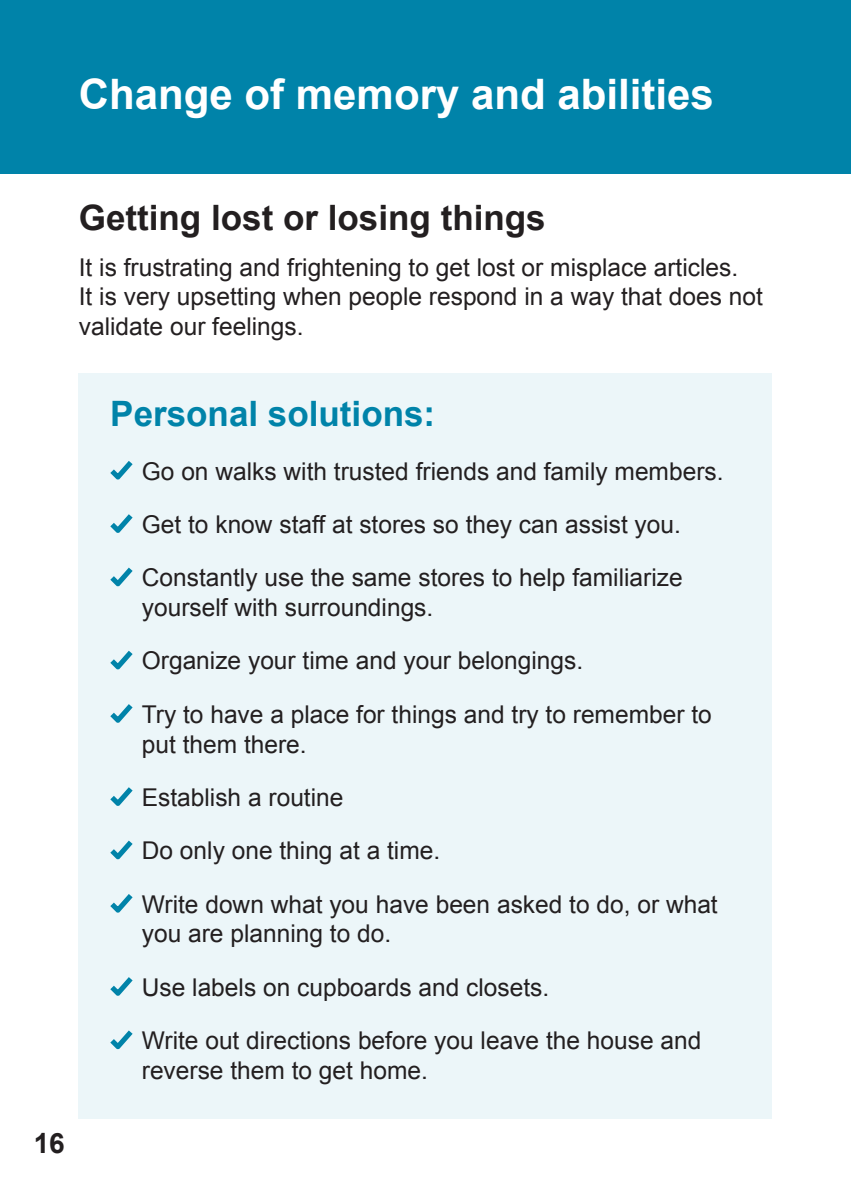
<style>
.page{position:relative;width:851px;height:1197px;background:#fff}
.page>*{position:absolute;margin:0;border:0;box-sizing:border-box;transform-origin:0 0}
.t1{font:700 42px "Arial";color:#fff}
.t2{font:700 35px "Arial";color:#231f20}
.t3{font:700 35px "Arial";color:#0083a9}
.t4{font:700 28px "Arial";color:#231f20}
.t5{font:24.5px/53.4px "Arial";color:#231f20}
</style>
<div class="page">
<hr style="left:850px;top:0;width:1px;height:173px;background:#0083a9">
<div style="left:79px;top:373px;width:693px;height:745px;background:#ecf6f9"></div>
<div style="left:0;top:0;width:850px;height:173px;background:#0083a9"></div>
<svg style="left:110px;top:461px;width:23px;height:19px"></svg>
<svg style="left:110px;top:514px;width:23px;height:19px"></svg>
<svg style="left:110px;top:567px;width:23px;height:20px"></svg>
<svg style="left:110px;top:650px;width:23px;height:20px"></svg>
<svg style="left:110px;top:704px;width:23px;height:19px"></svg>
<svg style="left:110px;top:787px;width:23px;height:19px"></svg>
<svg style="left:110px;top:840px;width:23px;height:20px"></svg>
<svg style="left:110px;top:894px;width:23px;height:19px"></svg>
<svg style="left:110px;top:977px;width:23px;height:19px"></svg>
<svg style="left:110px;top:1030px;width:23px;height:20px"></svg>
<h1 class="t1" style="left:79px;top:79px;width:636px">Change of memory and abilities</h1>
<h2 class="t2" style="left:79px;top:205px;width:468px">Getting lost or losing things</h2>
<p class="t5" style="left:79px;top:252px;width:685px;line-height:29.8px">It is frustrating and frightening to get lost or misplace articles.<br>It is very upsetting when people respond in a way that does not validate our feelings.</p>
<p class="t4" style="left:34px;top:1133px;width:33px">16</p>
<h2 class="t3" style="left:110px;top:401px;width:326px">Personal solutions:</h2>
<p class="t5" style="left:142px;top:445px;width:583px">Go on walks with trusted friends and family members.<br>Get to know staff at stores so they can assist you.<br>Constantly use the same stores to help familiarize</p>
<p class="t5" style="left:142px;top:581px;width:571px">yourself with surroundings.<br>Organize your time and your belongings.<br>Try to have a place for things and try to remember to</p>
<p class="t5" style="left:142px;top:717px;width:577px">put them there.<br>Establish a routine<br>Do only one thing at a time.<br>Write down what you have been asked to do, or what</p>
<p class="t5" style="left:142px;top:907px;width:561px">you are planning to do.<br>Use labels on cupboards and closets.<br>Write out directions before you leave the house and</p>
<p class="t5" style="left:142px;top:1044px;width:287px">reverse them to get home.</p>
</div>
